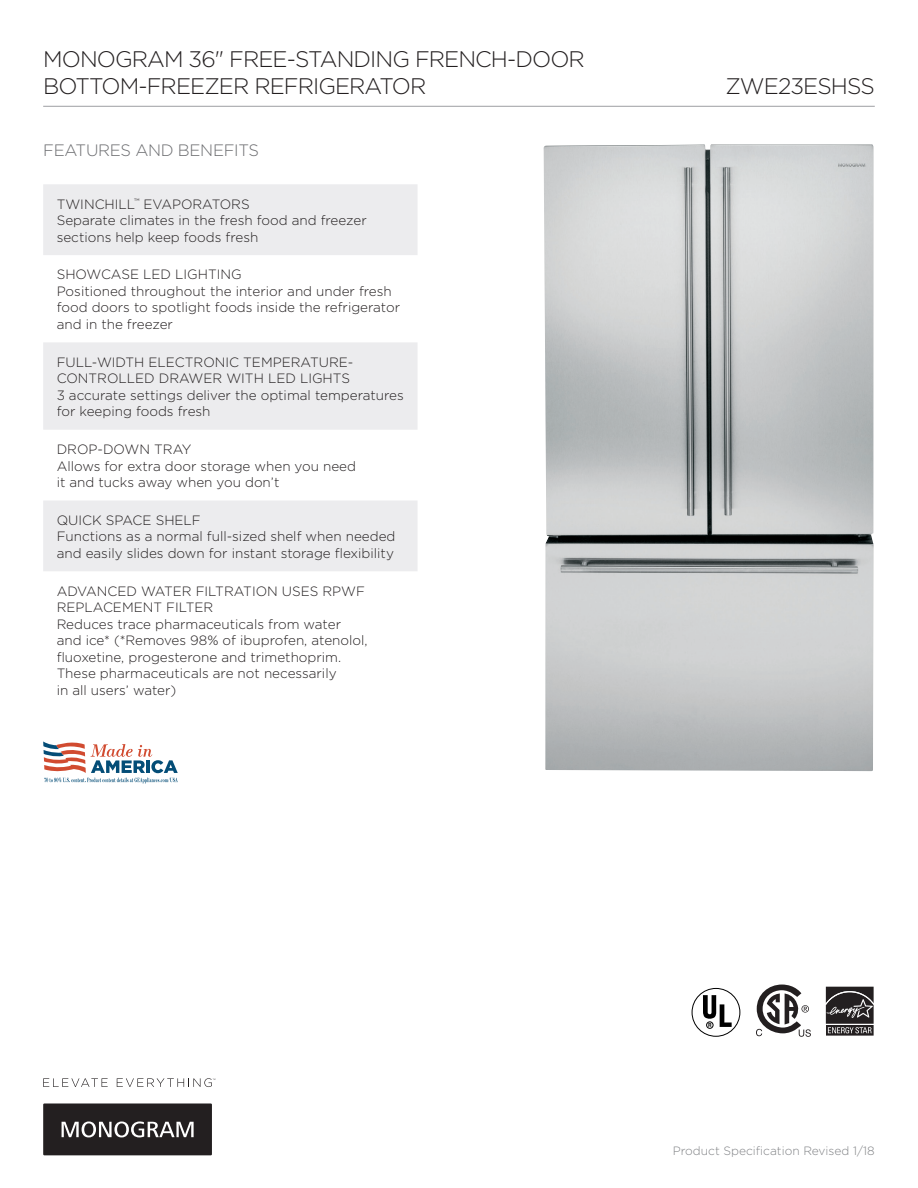
<style>
.page{position:relative;width:918px;height:1188px;background:#fff}
.page>*{position:absolute;margin:0;border:0;box-sizing:border-box;transform-origin:0 0}
.t1{font:300 22.5px/27px "Gotham";letter-spacing:-.04em;color:#231f20}
.t2{font:300 16.5px "Gotham";letter-spacing:-.02em;color:#6c6d70}
.F_and_B_Copy{font:300 13.5px/16.5px "Gotham";color:#231f20}
.t3{font:300 12px "Gotham";color:#808285}
.t4{font:700 5.7px "Helvetica";color:#000;scale:.85 1}
</style>
<div class="page">
<hr style="left:43px;top:106px;width:832px;height:1px;background:#a8a9ad">
<svg style="left:43px;top:1103px;width:169px;height:52px;background:#3a3637"></svg>
<svg style="left:43px;top:1078px;width:65px;height:9px"></svg>
<svg style="left:117px;top:1078px;width:98px;height:9px"></svg>
<svg style="left:703px;top:995px;width:29px;height:32px"></svg>
<div style="left:706px;top:1022px;width:7px;height:7px;border:1px solid #000;border-radius:50%"></div>
<div style="left:692px;top:988px;width:48px;height:49px;border:1px solid #000;border-radius:50%"></div>
<svg style="left:826px;top:986px;width:48px;height:1px"></svg>
<svg style="left:825px;top:987px;width:49px;height:49px;background:#4e4b4c"></svg>
<svg style="left:43px;top:184px;width:375px;height:387px;fill:#ececee"></svg>
<svg style="left:756px;top:985px;width:55px;height:52px"></svg>
<img style="left:544px;top:145px;width:330px;height:626px">
<svg style="left:43px;top:741px;width:135px;height:42px"></svg>
<h1 class="t1" style="left:43px;top:45px;width:543px">MONOGRAM 36" FREE-STANDING FRENCH-DOOR<br>BOTTOM-FREEZER REFRIGERATOR</h1>
<p class="t2" style="left:43px;top:139px;width:217px">FEATURES AND BENEFITS</p>
<p class="F_and_B_Copy" style="left:57px;top:195px;width:312px">TWINCHILL<sup>™</sup> EVAPORATORS<br>Separate climates in the fresh food and freezer sections help keep foods fresh</p>
<p class="F_and_B_Copy" style="left:57px;top:266px;width:345px">SHOWCASE LED LIGHTING<br>Positioned throughout the interior and under fresh food doors to spotlight foods inside the refrigerator and in the freezer</p>
<p class="F_and_B_Copy" style="left:57px;top:353px;width:349px">FULL-WIDTH ELECTRONIC TEMPERATURE-CONTROLLED DRAWER WITH LED LIGHTS<br>3 accurate settings deliver the optimal temperatures for keeping foods fresh</p>
<p class="F_and_B_Copy" style="left:57px;top:441px;width:301px">DROP-DOWN TRAY<br>Allows for extra door storage when you need it and tucks away when you don’t</p>
<p class="F_and_B_Copy" style="left:57px;top:511px;width:340px">QUICK SPACE SHELF<br>Functions as a normal full-sized shelf when needed and easily slides down for instant storage flexibility</p>
<p class="F_and_B_Copy" style="left:57px;top:582px;width:312px">ADVANCED WATER FILTRATION USES RPWF REPLACEMENT FILTER<br>Reduces trace pharmaceuticals from water and ice* (*Removes 98% of ibuprofen, atenolol, fluoxetine, progesterone and trimethoprim.<br>These pharmaceuticals are not necessarily<br>in all users’ water)</p>
<h1 class="t1" style="left:725px;top:72px;width:151px">ZWE23ESHSS</h1>
<p class="t4" style="left:708px;top:1021px;width:6px">R</p>
<p class="t3" style="left:673px;top:1143px;width:204px">Product Specification Revised 1/18</p>
</div>
